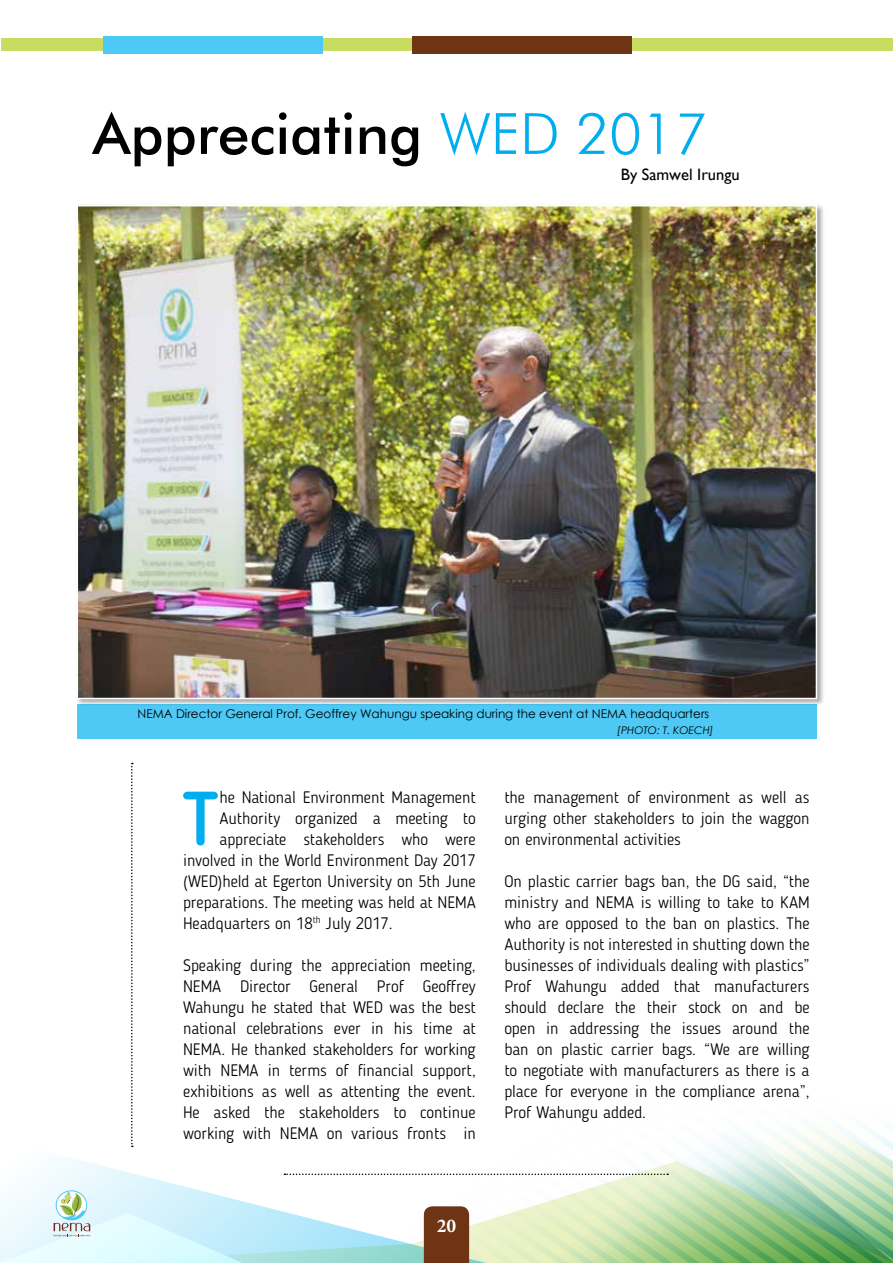
<style>
.page{position:relative;width:893px;height:1263px;background:#fff}
.page>*{position:absolute;margin:0;border:0;box-sizing:border-box;transform-origin:0 0}
.t1{font:500 75.3px "Blogger Sans";color:#00aeef}
.t2{font:500 57px "Futura BT";color:#000}
.t3{font:700 19.5px "Minion Pro";color:#fff}
.t4{font:300 16.5px/21px "Blogger Sans";color:#000;text-align:justify}
.t5{font:16.5px "Gill Sans";color:#000}
.t6{font:12px "Century Gothic";color:#000}
.t7{font:italic 10.5px "Century Gothic";color:#000}
.s1{font-weight:300;color:#00aeef}
</style>
<div class="page">
<div style="left:1px;top:38px;width:891px;height:12px;background:#c8dc62"></div>
<div style="left:103px;top:36px;width:219px;height:18px;background:#4ec9f5"></div>
<div style="left:412px;top:36px;width:220px;height:18px;background:#6e3413"></div>
<div style="left:77px;top:704px;width:739px;height:35px;background:#4ec9f5"></div>
<svg style="left:0;top:763px;width:893px;height:500px"></svg>
<div style="left:75px;top:203px;width:750px;height:504px;background:#000;opacity:.35"></div>
<img style="left:80px;top:208px;width:734px;height:488px">
<div style="left:77px;top:205px;width:740px;height:494px;border:2px solid #fff"></div>
<h2 class="t2" style="left:93px;top:99px;width:616px">Appreciating <span class="s1">WED 2017</span></h2>
<p class="t5" style="left:621px;top:165px;width:120px">By Samwel Irungu</p>
<p class="t6" style="left:137px;top:705px;width:573px">NEMA Director General Prof. Geoffrey Wahungu speaking during the event at NEMA headquarters</p>
<p class="t7" style="left:617px;top:723px;width:98px">[PHOTO: T. KOECH]</p>
<h1 class="t1" style="left:182px;top:773px;width:39px">T</h1>
<p class="t4" style="left:219px;top:786px;width:258px">he National Environment Management</p>
<p class="t4" style="left:219px;top:807px;width:258px">Authority organized a meeting to</p>
<p class="t4" style="left:219px;top:828px;width:258px">appreciate stakeholders who were</p>
<p class="t4" style="left:183px;top:849px;width:294px">involved in the World Environment Day 2017</p>
<p class="t4" style="left:183px;top:870px;width:294px">(WED)held at Egerton University on 5th June</p>
<p class="t4" style="left:183px;top:891px;width:294px">preparations. The meeting was held at NEMA</p>
<p class="t4" style="left:183px;top:912px;width:211px">Headquarters on 18<sup>th</sup> July 2017.</p>
<p class="t4" style="left:183px;top:954px;width:294px">Speaking during the appreciation meeting, NEMA Director General Prof Geoffrey Wahungu he stated that WED was the best national celebrations ever in his time at NEMA. He thanked stakeholders for working with NEMA in terms of financial support, exhibitions as well as attenting the event.<br>He asked the stakeholders to continue working with NEMA on various fronts in</p>
<p class="t4" style="left:504px;top:786px;width:307px">the management of environment as well as urging other stakeholders to join the waggon on environmental activities</p>
<p class="t4" style="left:504px;top:870px;width:307px">On plastic carrier bags ban, the DG said, “the ministry and NEMA is willing to take to KAM who are opposed to the ban on plastics. The Authority is not interested in shutting down the businesses of individuals dealing with plastics” Prof Wahungu added that manufacturers should declare the their stock on and be open in addressing the issues around the ban on plastic carrier bags. “We are willing to negotiate with manufacturers as there is a place for everyone in the compliance arena”, Prof Wahungu added.</p>
<p class="t3" style="left:437px;top:1212px;width:21px">20</p>
</div>
